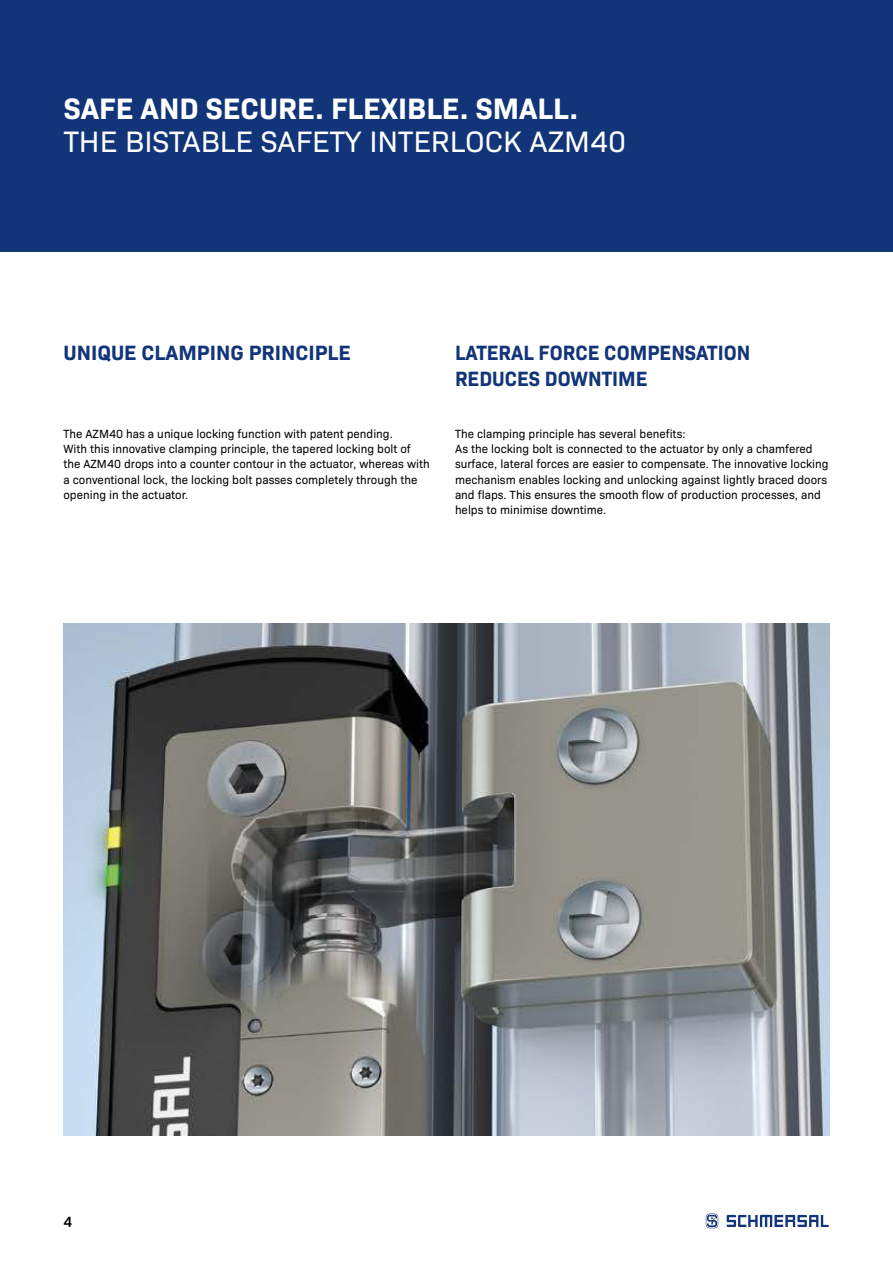
<style>
.page{position:relative;width:893px;height:1263px;background:#fff}
.page>*{position:absolute;margin:0;border:0;box-sizing:border-box;transform-origin:0 0}
.t1{font:30px "Bio Sans";color:#fff}
.t2{font:700 30px "Bio Sans";color:#fff}
.t3{font:700 21px/26.7px "Bio Sans";color:#123579;scale:.95 1}
.t4{font:700 21px "Bio Sans";color:#123579}
.t5{font:600 15px "Bio Sans";color:#000}
.t6{font:12px/15.1px "Bio Sans";color:#000}
</style>
<div class="page">
<svg style="left:727px;top:1215px;width:102px;height:12px"></svg>
<svg style="left:706px;top:1213px;width:12px;height:15px"></svg>
<img style="left:64px;top:624px;width:765px;height:511px">
<div style="left:0;top:0;width:893px;height:252px;background:#123579"></div>
<h1 class="t2" style="left:64px;top:97px;width:516px">SAFE AND SECURE. FLEXIBLE. SMALL.</h1>
<h1 class="t1" style="left:64px;top:130px;width:564px">THE BISTABLE SAFETY INTERLOCK AZM40</h1>
<h2 class="t4" style="left:63px;top:344px;width:289px">UNIQUE CLAMPING PRINCIPLE</h2>
<p class="t6" style="left:63px;top:427px;width:368px">The AZM40 has a unique locking function with patent pending.<br>With this innovative clamping principle, the tapered locking bolt of the AZM40 drops into a counter contour in the actuator, whereas with a conventional lock, the locking bolt passes completely through the opening in the actuator.</p>
<h2 class="t3" style="left:455px;top:340px;width:312px">LATERAL FORCE COMPENSATION<br>REDUCES DOWNTIME</h2>
<p class="t6" style="left:455px;top:427px;width:375px">The clamping principle has several benefits:<br>As the locking bolt is connected to the actuator by only a chamfered surface, lateral forces are easier to compensate. The innovative locking mechanism enables locking and unlocking against lightly braced doors and flaps. This ensures the smooth flow of production processes, and helps to minimise downtime.</p>
<p class="t5" style="left:63px;top:1213px;width:10px">4</p>
</div>
